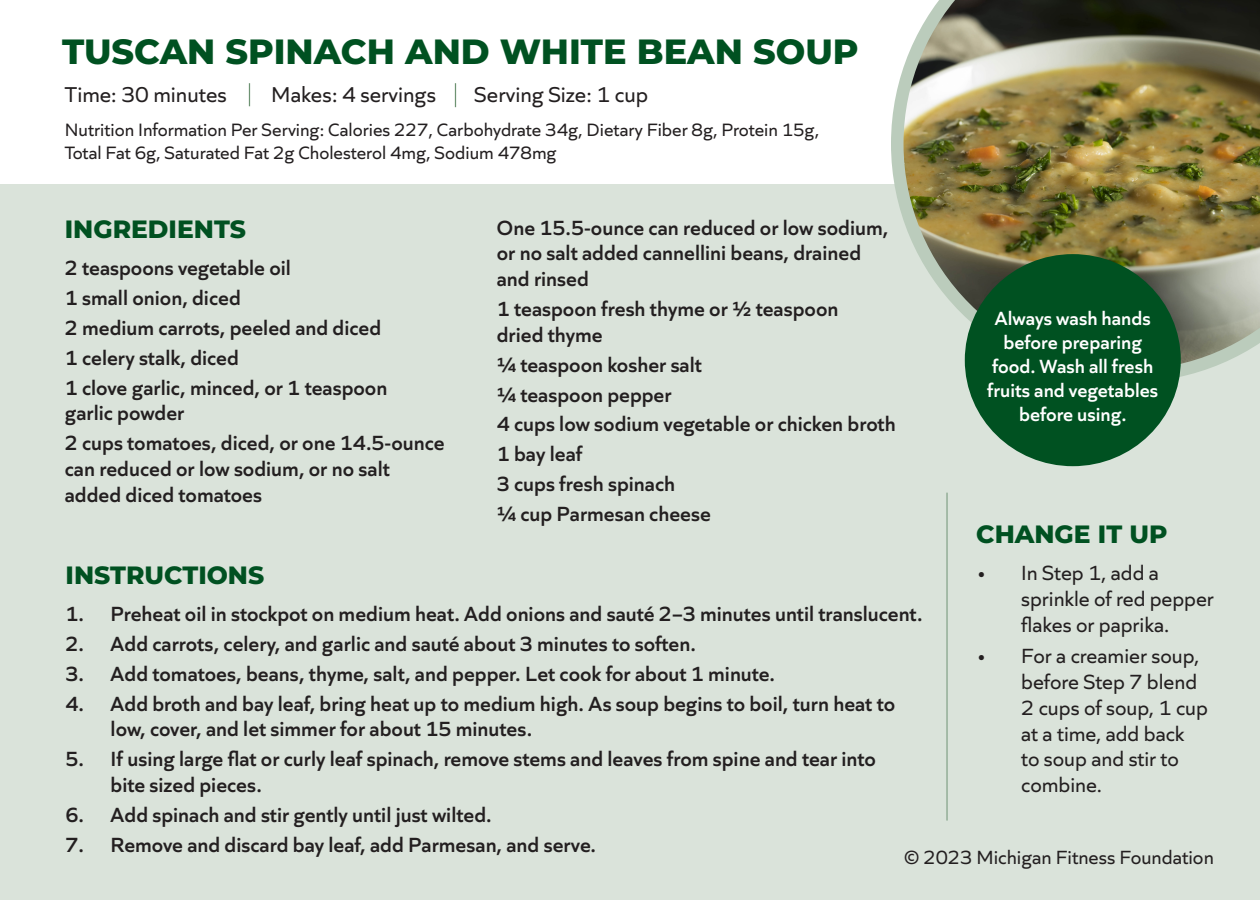
<style>
.page{position:relative;width:1260px;height:900px;background:#fff}
.page>*{position:absolute;margin:0;border:0;box-sizing:border-box;transform-origin:0 0}
.t1{font:800 35px "Montserrat";color:#005121}
.t2{font:800 25px "Montserrat";color:#005121}
.t3{font:22.5px "Quiet Sans";color:#231f20}
.Recipe_Ingredients{font:600 21.5px/25.8px "Quiet Sans";color:#231f20}
.t4{font:21.5px/25.8px "Quiet Sans";color:#231f20}
.Main_Subheader{font:600 20px/24px "Quiet Sans";color:#fff;text-align:center}
.t5{font:20px "Quiet Sans";color:#231f20}
.t6{font:18.75px/22.5px "Quiet Sans";color:#231f20}
</style>
<div class="page">
<div style="left:0;top:184px;width:1260px;height:716px;background:#dae3da"></div>
<svg style="left:249px;top:83px;width:1px;height:23px"></svg>
<svg style="left:455px;top:83px;width:1px;height:24px"></svg>
<img style="left:891px;top:0;width:369px;height:389px">
<hr style="left:946px;top:493px;width:2px;height:327px;background:#85a48a">
<div style="left:965px;top:254px;width:216px;height:212px;background:#005121;border-radius:50%"></div>
<p class="t1" style="left:62px;top:26px;width:798px">TUSCAN SPINACH AND WHITE BEAN SOUP</p>
<p class="t3" style="left:65px;top:78px;width:163px">Time: 30 minutes</p>
<p class="t3" style="left:271px;top:78px;width:166px">Makes: 4 servings</p>
<p class="t6" style="left:65px;top:117px;width:756px">Nutrition Information Per Serving: Calories 227, Carbohydrate 34g, Dietary Fiber 8g, Protein 15g,<br>Total Fat 6g, Saturated Fat 2g Cholesterol 4mg, Sodium 478mg</p>
<p class="t3" style="left:474px;top:78px;width:176px">Serving Size: 1 cup</p>
<p class="Recipe_Ingredients" style="left:497px;top:213px;width:393px">One 15.5-ounce can reduced or low sodium, or no salt added cannellini beans, drained and rinsed</p>
<p class="Recipe_Ingredients" style="left:497px;top:294px;width:343px">1 teaspoon fresh thyme or ½ teaspoon dried thyme</p>
<p class="Recipe_Ingredients" style="left:497px;top:350px;width:207px">¼ teaspoon kosher salt</p>
<p class="Recipe_Ingredients" style="left:497px;top:380px;width:176px">¼ teaspoon pepper</p>
<p class="Recipe_Ingredients" style="left:497px;top:410px;width:400px">4 cups low sodium vegetable or chicken broth</p>
<p class="Recipe_Ingredients" style="left:497px;top:439px;width:87px">1 bay leaf</p>
<p class="Recipe_Ingredients" style="left:497px;top:469px;width:180px">3 cups fresh spinach</p>
<p class="Recipe_Ingredients" style="left:497px;top:499px;width:216px">¼ cup Parmesan cheese</p>
<p class="t2" style="left:65px;top:211px;width:183px">INGREDIENTS</p>
<p class="Recipe_Ingredients" style="left:65px;top:253px;width:228px">2 teaspoons vegetable oil</p>
<p class="Recipe_Ingredients" style="left:65px;top:283px;width:178px">1 small onion, diced</p>
<p class="Recipe_Ingredients" style="left:65px;top:313px;width:318px">2 medium carrots, peeled and diced</p>
<p class="Recipe_Ingredients" style="left:65px;top:343px;width:176px">1 celery stalk, diced</p>
<p class="Recipe_Ingredients" style="left:65px;top:373px;width:324px">1 clove garlic, minced, or 1 teaspoon garlic powder</p>
<p class="Recipe_Ingredients" style="left:65px;top:428px;width:381px">2 cups tomatoes, diced, or one 14.5-ounce can reduced or low sodium, or no salt added diced tomatoes</p>
<p class="Main_Subheader" style="left:987px;top:305px;width:172px">Always wash hands before preparing food. Wash all fresh fruits and vegetables before using.</p>
<p class="t2" style="left:976px;top:516px;width:193px">CHANGE IT UP</p>
<p class="t4" style="left:1021px;top:558px;width:194px;text-indent:-45px">• In Step 1, add a sprinkle of red pepper flakes or paprika.</p>
<p class="t4" style="left:1021px;top:642px;width:188px;text-indent:-45px">• For a creamier soup, before Step 7 blend<br>2 cups of soup, 1 cup at a time, add back to soup and stir to combine.</p>
<p class="t2" style="left:66px;top:557px;width:200px">INSTRUCTIONS</p>
<p class="Recipe_Ingredients" style="left:66px;top:599px;width:858px">1. Preheat oil in stockpot on medium heat. Add onions and sauté 2–3 minutes until translucent.</p>
<p class="Recipe_Ingredients" style="left:66px;top:629px;width:632px">2. Add carrots, celery, and garlic and sauté about 3 minutes to soften.</p>
<p class="Recipe_Ingredients" style="left:66px;top:659px;width:711px">3. Add tomatoes, beans, thyme, salt, and pepper. Let cook for about 1 minute.</p>
<p class="Recipe_Ingredients" style="left:111px;top:689px;width:786px;text-indent:-45px">4. Add broth and bay leaf, bring heat up to medium high. As soup begins to boil, turn heat to low, cover, and let simmer for about 15 minutes.</p>
<p class="Recipe_Ingredients" style="left:111px;top:744px;width:767px;text-indent:-45px">5. If using large flat or curly leaf spinach, remove stems and leaves from spine and tear into bite sized pieces.</p>
<p class="Recipe_Ingredients" style="left:66px;top:800px;width:428px">6. Add spinach and stir gently until just wilted.</p>
<p class="Recipe_Ingredients" style="left:66px;top:830px;width:532px">7. Remove and discard bay leaf, add Parmesan, and serve.</p>
<p class="t5" style="left:904px;top:842px;width:311px">© 2023 Michigan Fitness Foundation</p>
</div>
